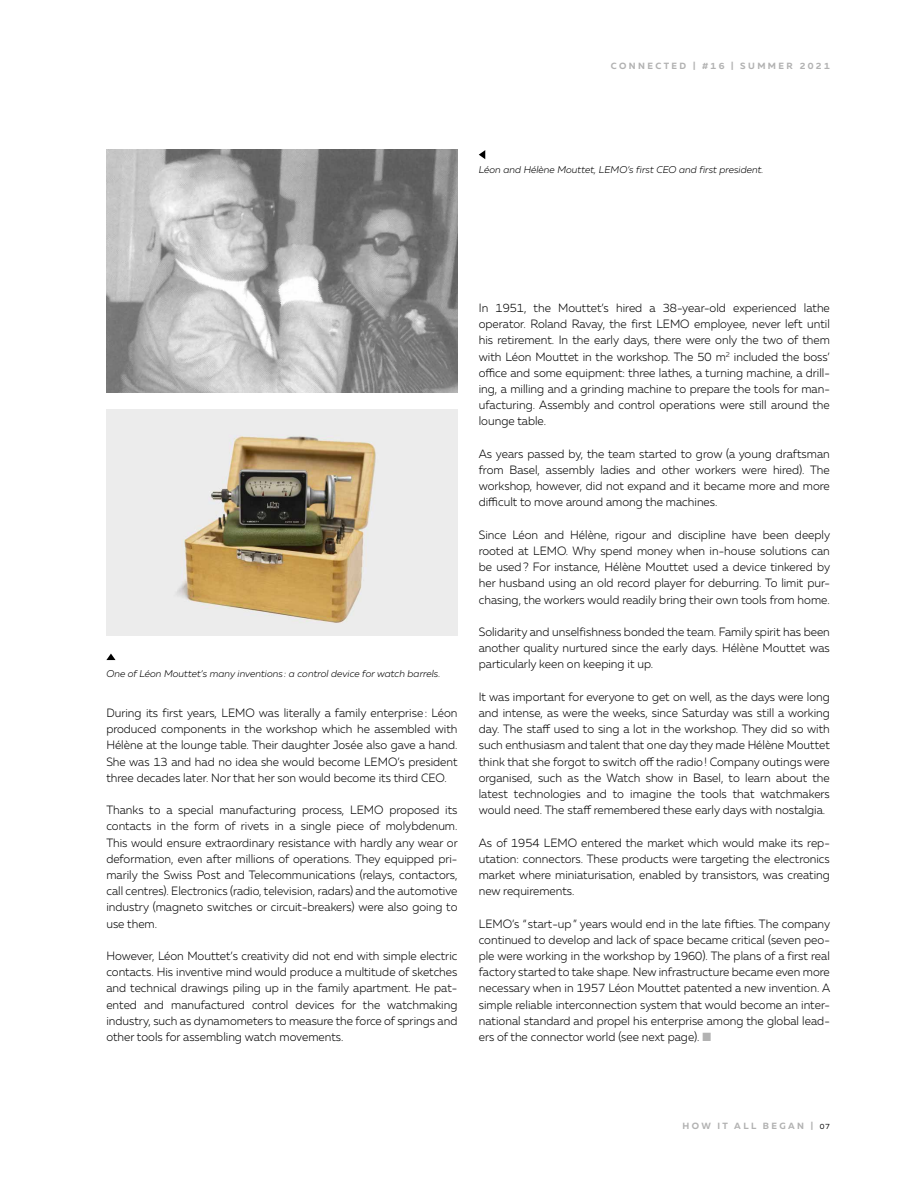
<style>
.page{position:relative;width:915px;height:1191px;background:#fff}
.page>*{position:absolute;margin:0;border:0;box-sizing:border-box;transform-origin:0 0}
.t1{font:300 12px/16.2px "Muller";color:#000;text-align:justify;scale:.95 1}
.t2{font:italic 300 9.75px "Muller";color:#000}
.t3{font:700 9px "Muller";letter-spacing:.27em;color:#b2b2b2}
.s1{color:#b2b2b2}
.s2{font-weight:400;font-size:7.5px;color:#000}
</style>
<div class="page">
<img style="left:106px;top:150px;width:351px;height:243px">
<img style="left:106px;top:409px;width:351px;height:227px">
<svg style="left:479px;top:150px;width:6px;height:9px"></svg>
<svg style="left:106px;top:653px;width:9px;height:7px"></svg>
<p class="t3" style="left:610px;top:60px;width:220px">CONNECTED | #16 | SUMMER 2021</p>
<p class="t2" style="left:478px;top:164px;width:286px">Léon and Hélène Mouttet, LEMO’s first CEO and first president.</p>
<p class="t2" style="left:106px;top:667px;width:335px">One of Léon Mouttet’s many inventions : a control device for watch barrels.</p>
<p class="t1" style="left:106px;top:704px;width:371px">During its first years, LEMO was literally a family enterprise: Léon produced components in the workshop which he assembled with Hélène at the lounge table. Their daughter Josée also gave a hand.<br>She was 13 and had no idea she would become LEMO’s president three decades later. Nor that her son would become its third CEO.</p>
<p class="t1" style="left:106px;top:802px;width:371px">Thanks to a special manufacturing process, LEMO proposed its contacts in the form of rivets in a single piece of molybdenum.<br>This would ensure extraordinary resistance with hardly any wear or deformation, even after millions of operations. They equipped pri&shy;marily the Swiss Post and Telecommunications (relays, contactors, call centres). Electronics (radio, television, radars) and the automotive industry (magneto switches or circuit-breakers) were also going to use them.</p>
<p class="t1" style="left:106px;top:947px;width:371px">However, Léon Mouttet’s creativity did not end with simple electric contacts. His inventive mind would produce a multitude of sketches and technical drawings piling up in the family apartment. He pat&shy;ented and manufactured control devices for the watchmaking industry, such as dynamometers to measure the force of springs and other tools for assembling watch movements.</p>
<p class="t1" style="left:478px;top:299px;width:371px">In 1951, the Mouttet’s hired a 38-year-old experienced lathe operator. Roland Ravay, the first LEMO employee, never left until his retirement. In the early days, there were only the two of them with Léon Mouttet in the workshop. The 50 m<sup>2</sup> included the boss’ office and some equipment: three lathes, a turning machine, a drill&shy;ing, a milling and a grinding machine to prepare the tools for man&shy;ufacturing. Assembly and control operations were still around the lounge table.</p>
<p class="t1" style="left:478px;top:445px;width:371px">As years passed by, the team started to grow (a young draftsman from Basel, assembly ladies and other workers were hired). The workshop, however, did not expand and it became more and more difficult to move around among the machines.</p>
<p class="t1" style="left:478px;top:526px;width:371px">Since Léon and Hélène, rigour and discipline have been deeply rooted at LEMO. Why spend money when in-house solutions can be used? For instance, Hélène Mouttet used a device tinkered by her husband using an old record player for deburring. To limit pur&shy;chasing, the workers would readily bring their own tools from home.</p>
<p class="t1" style="left:478px;top:623px;width:371px">Solidarity and unselfishness bonded the team. Family spirit has been another quality nurtured since the early days. Hélène Mouttet was particularly keen on keeping it up.</p>
<p class="t1" style="left:478px;top:688px;width:371px">It was important for everyone to get on well, as the days were long and intense, as were the weeks, since Saturday was still a working day. The staff used to sing a lot in the workshop. They did so with such enthusiasm and talent that one day they made Hélène Mouttet think that she forgot to switch off the radio! Company outings were organised, such as the Watch show in Basel, to learn about the latest technologies and to imagine the tools that watchmakers would need. The staff remembered these early days with nostalgia.</p>
<p class="t1" style="left:478px;top:834px;width:371px">As of 1954 LEMO entered the market which would make its rep&shy;utation: connectors. These products were targeting the electronics market where miniaturisation, enabled by transistors, was creating new requirements.</p>
<p class="t1" style="left:478px;top:915px;width:371px">LEMO’s “ start-up” years would end in the late fifties. The company continued to develop and lack of space became critical (seven peo&shy;ple were working in the workshop by 1960). The plans of a first real factory started to take shape. New infrastructure became even more necessary when in 1957 Léon Mouttet patented a new invention. A simple reliable interconnection system that would become an inter&shy;national standard and propel his enterprise among the global lead&shy;ers of the connector world (see next page). <span class="s1">■</span></p>
<p class="t3" style="left:682px;top:1120px;width:149px">HOW IT ALL BEGAN | <span class="s2">07</span></p>
</div>
